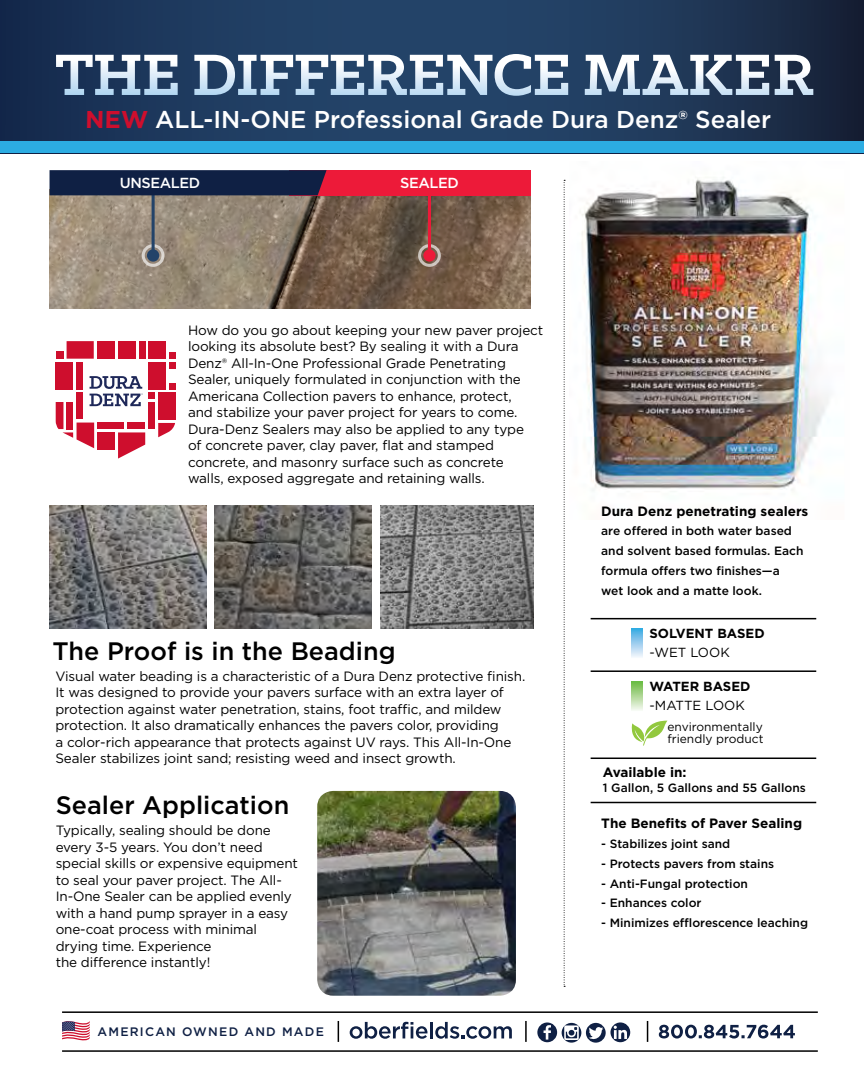
<style>
.page{position:relative;width:864px;height:1080px;background:#fff}
.page>*{position:absolute;margin:0;border:0;box-sizing:border-box;transform-origin:0 0}
.t1{font:500 25.2px "Gotham";color:#000}
.t2{font:500 24.3px "Gotham";color:#fff}
.t3{font:500 14.55px "Gotham";letter-spacing:-.03em;color:#fff}
.t4{font:13.5px/16.5px "Gotham";letter-spacing:-.01em;color:#000}
.t5{font:700 13.5px "Gotham";color:#000}
.t6{font:700 13.2px "Gotham";color:#000}
.t7{font:13.2px "Gotham";color:#000}
.t8{font:500 12.3px "Gotham";letter-spacing:.1em;color:#0f2044}
.t9{font:500 12px/19.8px "Gotham";color:#000}
.t10{font:12px/12px "Gotham";color:#000}
.s1{font-weight:700;color:#ce0e2d}
</style>
<div class="page">
<svg style="left:0;top:0;width:864px;height:142px;background:#1f395b"></svg>
<svg style="left:62px;top:1021px;width:28px;height:19px"></svg>
<svg style="left:95px;top:54px;width:718px;height:42px"></svg>
<img style="left:50px;top:195px;width:481px;height:113px">
<div style="left:418px;top:244px;width:23px;height:23px;border:3px solid #fff;border-radius:50%"></div>
<div style="left:142px;top:244px;width:23px;height:23px;border:3px solid #fff;border-radius:50%"></div>
<hr style="left:428px;top:185px;width:3px;height:71px;background:#ed1a39">
<svg style="left:423px;top:249px;width:13px;height:13px"></svg>
<hr style="left:152px;top:185px;width:3px;height:70px;background:#234369">
<div style="left:147px;top:249px;width:12px;height:13px;background:#234369;border-radius:50%"></div>
<div style="left:290px;top:170px;width:241px;height:25px;background:#ed1a39"></div>
<div style="left:50px;top:170px;width:277px;height:25px;background:#0f2044"></div>
<img style="left:50px;top:506px;width:156px;height:123px">
<img style="left:380px;top:506px;width:153px;height:123px">
<img style="left:215px;top:506px;width:156px;height:123px">
<img style="left:317px;top:791px;width:199px;height:205px">
<svg style="left:659px;top:1025px;width:136px;height:14px"></svg>
<svg style="left:350px;top:1022px;width:77px;height:17px"></svg>
<hr style="left:430px;top:1022px;width:3px;height:16px;background:#0f2044">
<svg style="left:435px;top:1022px;width:77px;height:17px"></svg>
<svg style="left:537px;top:1022px;width:93px;height:21px"></svg>
<svg style="left:338px;top:1021px;width:1px;height:21px"></svg>
<svg style="left:647px;top:1021px;width:1px;height:21px"></svg>
<hr style="left:525px;top:1021px;width:2px;height:21px;background:#000">
<img style="left:582px;top:177px;width:247px;height:314px">
<svg style="left:632px;top:629px;width:11px;height:28px"></svg>
<svg style="left:632px;top:682px;width:11px;height:28px"></svg>
<hr style="left:591px;top:758px;width:225px;height:1px;background:#000">
<hr style="left:591px;top:670px;width:225px;height:2px;background:#000">
<hr style="left:591px;top:618px;width:225px;height:1px;background:#000">
<hr style="left:591px;top:802px;width:225px;height:1px;background:#000">
<svg style="left:632px;top:721px;width:35px;height:25px"></svg>
<div style="left:0;top:142px;width:864px;height:11px;background:#2cace2"></div>
<svg style="left:564px;top:180px;width:1px;height:807px"></svg>
<div style="left:56px;top:362px;width:17px;height:27px;background:#ce0e2d"></div>
<div style="left:56px;top:351px;width:7px;height:8px;background:#ce0e2d"></div>
<div style="left:139px;top:341px;width:6px;height:18px;background:#ce0e2d"></div>
<div style="left:77px;top:362px;width:6px;height:27px;background:#ce0e2d"></div>
<svg style="left:67px;top:341px;width:27px;height:18px"></svg>
<div style="left:97px;top:341px;width:18px;height:18px;background:#ce0e2d"></div>
<div style="left:118px;top:341px;width:18px;height:18px;background:#ce0e2d"></div>
<div style="left:149px;top:341px;width:17px;height:18px;background:#ce0e2d"></div>
<div style="left:149px;top:362px;width:17px;height:27px;background:#ce0e2d"></div>
<div style="left:158px;top:393px;width:18px;height:27px;background:#ce0e2d"></div>
<div style="left:169px;top:383px;width:7px;height:6px;background:#ce0e2d"></div>
<div style="left:169px;top:362px;width:7px;height:6px;background:#ce0e2d"></div>
<div style="left:169px;top:352px;width:7px;height:7px;background:#ce0e2d"></div>
<svg style="left:56px;top:376px;width:119px;height:83px"></svg>
<hr style="left:62px;top:1011px;width:756px;height:2px;background:#000">
<hr style="left:62px;top:1050px;width:756px;height:2px;background:#000">
<h2 class="t2" style="left:85px;top:104px;width:688px"><span class="s1">NEW</span> ALL-IN-ONE Professional Grade Dura Denz® Sealer</h2>
<p class="t3" style="left:120px;top:173px;width:82px">UNSEALED</p>
<p class="t3" style="left:400px;top:173px;width:60px">SEALED</p>
<p class="t4" style="left:188px;top:321px;width:357px">How do you go about keeping your new paver project looking its absolute best? By sealing it with a Dura Denz® All-In-One Professional Grade Penetrating Sealer, uniquely formulated in conjunction with the Americana Collection pavers to enhance, protect,<br>and stabilize your paver project for years to come.<br>Dura-Denz Sealers may also be applied to any type<br>of concrete paver, clay paver, flat and stamped concrete, and masonry surface such as concrete<br>walls, exposed aggregate and retaining walls.</p>
<h1 class="t1" style="left:53px;top:634px;width:345px">The Proof is in the Beading</h1>
<p class="t4" style="left:55px;top:667px;width:471px">Visual water beading is a characteristic of a Dura Denz protective finish.<br>It was designed to provide your pavers surface with an extra layer of protection against water penetration, stains, foot traffic, and mildew protection. It also dramatically enhances the pavers color, providing<br>a color-rich appearance that protects against UV rays. This All-In-One Sealer stabilizes joint sand; resisting weed and insect growth.</p>
<h1 class="t1" style="left:56px;top:789px;width:235px">Sealer Application</h1>
<p class="t4" style="left:56px;top:822px;width:244px">Typically, sealing should be done every 3-5 years. You don’t need special skills or expensive equipment to seal your paver project. The All-<br>In-One Sealer can be applied evenly with a hand pump sprayer in a easy one-coat process with minimal drying time. Experience<br>the difference instantly!</p>
<p class="t8" style="left:98px;top:1024px;width:228px">AMERICAN OWNED AND MADE</p>
<p class="t5" style="left:601px;top:503px;width:209px">Dura Denz penetrating sealers</p>
<p class="t9" style="left:601px;top:521px;width:204px">are offered in both water based and solvent based formulas. Each formula offers two finishes—a wet look and a matte look.</p>
<p class="t6" style="left:650px;top:626px;width:117px">SOLVENT BASED</p>
<p class="t7" style="left:650px;top:644px;width:82px">-WET LOOK</p>
<p class="t6" style="left:650px;top:679px;width:102px">WATER BASED</p>
<p class="t7" style="left:650px;top:697px;width:97px">-MATTE LOOK</p>
<p class="t10" style="left:667px;top:720px;width:98px">environmentally friendly product</p>
<p class="t5" style="left:603px;top:765px;width:85px">Available in:</p>
<p class="t9" style="left:603px;top:778px;width:204px">1 Gallon, 5 Gallons and 55 Gallons</p>
<p class="t5" style="left:601px;top:816px;width:202px">The Benefits of Paver Sealing</p>
<p class="t9" style="left:601px;top:834px;width:131px">- Stabilizes joint sand</p>
<p class="t9" style="left:601px;top:854px;width:174px">- Protects pavers from stains</p>
<p class="t9" style="left:601px;top:873px;width:148px">- Anti-Fungal protection</p>
<p class="t9" style="left:601px;top:893px;width:102px">- Enhances color</p>
<p class="t9" style="left:601px;top:913px;width:208px">- Minimizes efflorescence leaching</p>
</div>
